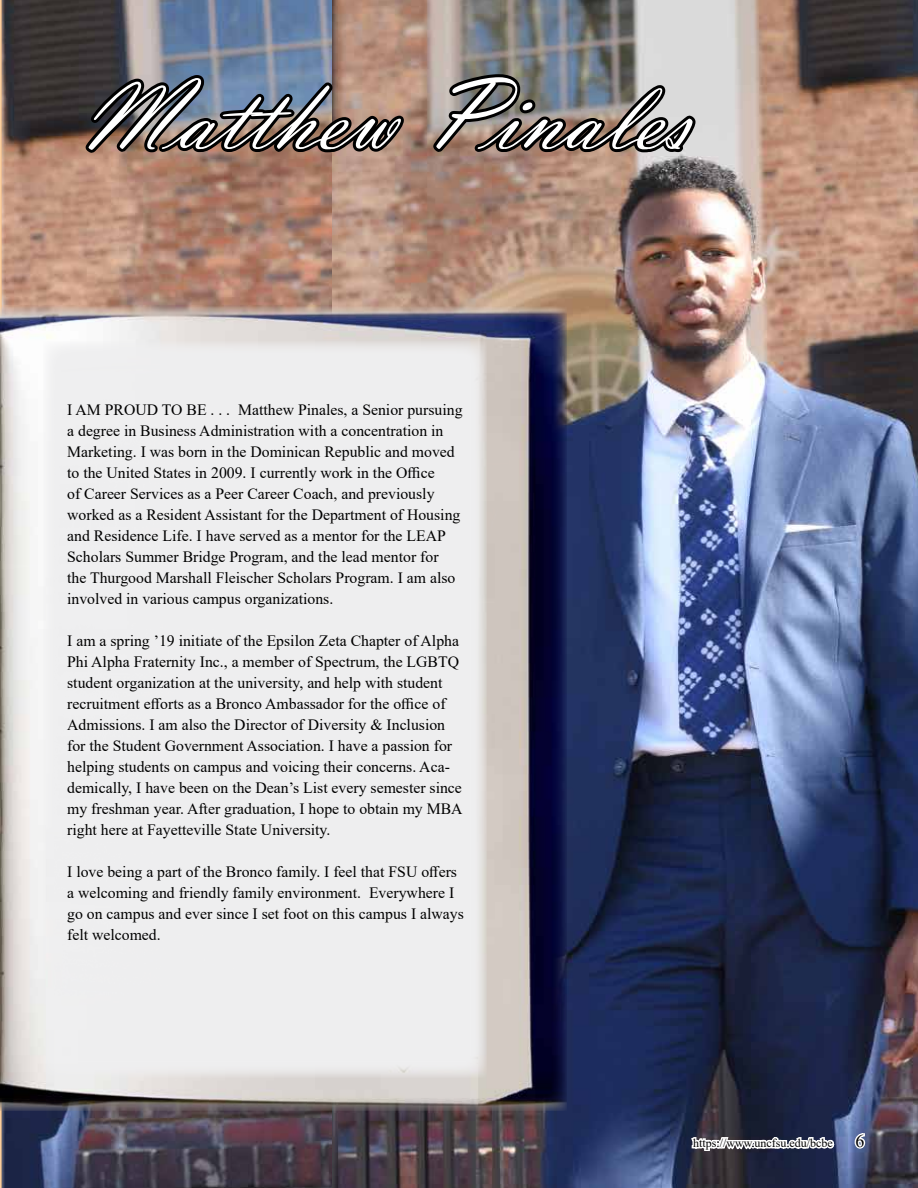
<style>
.page{position:relative;width:918px;height:1188px;background:#fff}
.page>*{position:absolute;margin:0;border:0;box-sizing:border-box;transform-origin:0 0}
.t1{font:105px "Vladimir Script";color:#fff}
.t2{font:15.75px/21px "Times New Roman";color:#000}
.t3{font:12px "Times New Roman";color:#000}
.s1{font-size:18px}
</style>
<div class="page">
<img style="left:1px;top:0;width:331px;height:1188px">
<svg style="left:0;top:0;width:1px;height:1188px"></svg>
<img style="left:332px;top:0;width:586px;height:1188px">
<svg style="left:57px;top:65px;width:350px;height:134px;background:#75635d"></svg>
<svg style="left:430px;top:70px;width:269px;height:103px;background:#746b67"></svg>
<img style="left:0;top:307px;width:567px;height:804px">
<div style="left:43px;top:341px;width:444px;height:737px;background:#efeff0"></div>
<svg style="left:689px;top:1126px;width:151px;height:31px"></svg>
<svg style="left:852px;top:1131px;width:19px;height:23px"></svg>
<h1 class="t1" style="left:82px;top:54px;width:610px">Matthew Pinales</h1>
<p class="t2" style="left:67px;top:399px;width:397px">I AM PROUD TO BE . . . Matthew Pinales, a Senior pursuing a degree in Business Administration with a concentration in Marketing. I was born in the Dominican Republic and moved to the United States in 2009. I currently work in the Office<br>of Career Services as a Peer Career Coach, and previously worked as a Resident Assistant for the Department of Housing and Residence Life. I have served as a mentor for the LEAP Scholars Summer Bridge Program, and the lead mentor for<br>the Thurgood Marshall Fleischer Scholars Program. I am also involved in various campus organizations.</p>
<p class="t2" style="left:67px;top:630px;width:397px">I am a spring ’19 initiate of the Epsilon Zeta Chapter of Alpha Phi Alpha Fraternity Inc., a member of Spectrum, the LGBTQ student organization at the university, and help with student recruitment efforts as a Bronco Ambassador for the office of Admissions. I am also the Director of Diversity &amp; Inclusion for the Student Government Association. I have a passion for helping students on campus and voicing their concerns. Aca&shy;demically, I have been on the Dean’s List every semester since my freshman year. After graduation, I hope to obtain my MBA right here at Fayetteville State University.</p>
<p class="t2" style="left:67px;top:861px;width:398px">I love being a part of the Bronco family. I feel that FSU offers a welcoming and friendly family environment. Everywhere I go on campus and ever since I set foot on this campus I always felt welcomed.</p>
<p class="t3" style="left:693px;top:1134px;width:173px">https://www.uncfsu.edu/bcbe <span class="s1">6</span></p>
<p class="t3" style="left:697px;top:1138px;width:173px">https://www.uncfsu.edu/bcbe <span class="s1">6</span></p>
</div>
